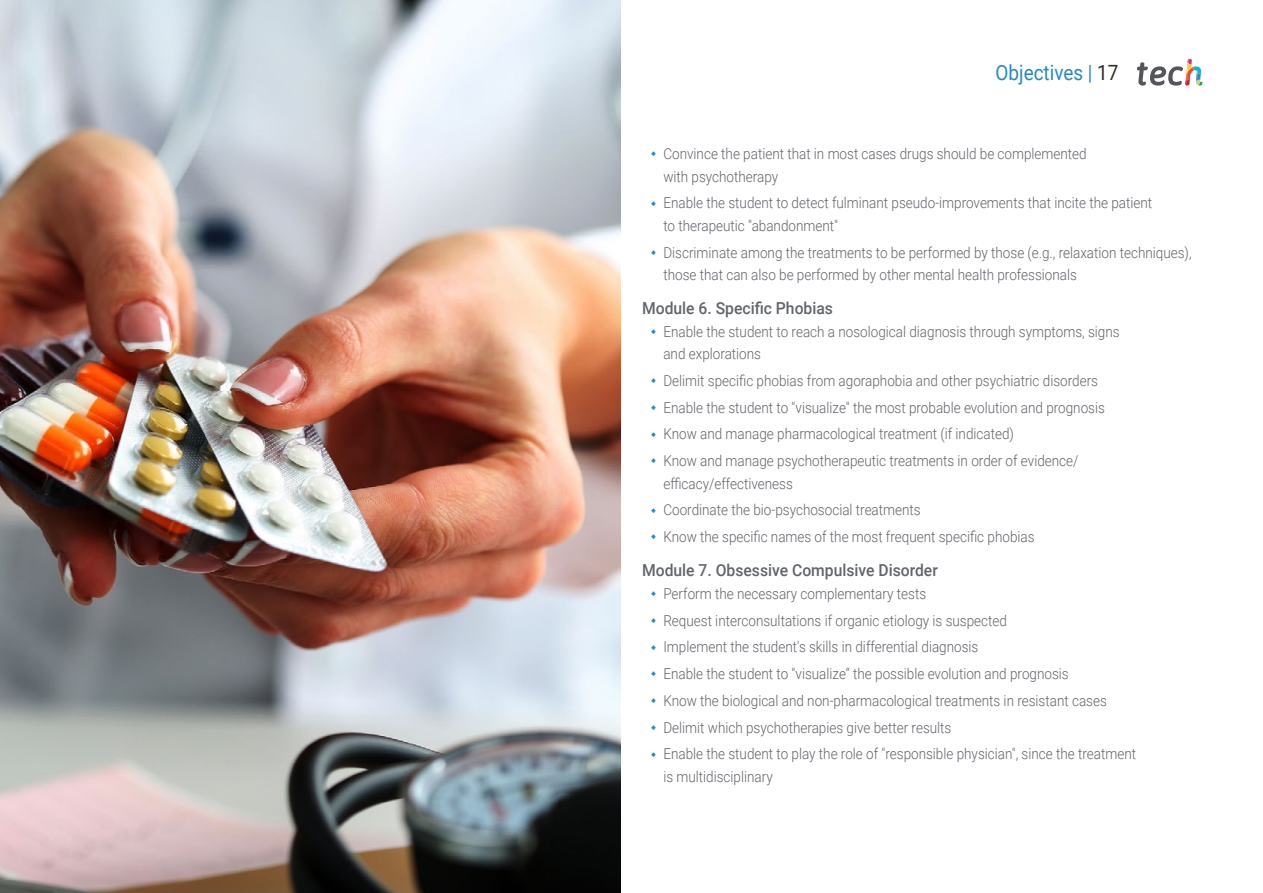
<style>
.page{position:relative;width:1263px;height:893px;background:#fff}
.page>*{position:absolute;margin:0;border:0;box-sizing:border-box;transform-origin:0 0}
.t1{font:21px "Roboto";color:#2488c9;scale:.9 1}
.t2{font:500 16.5px "Roboto";color:#61646a;scale:.95 1}
.t3{font:300 15px/26.7px "Roboto";color:#61646a;scale:.9 1}
.s1{color:#312e20}
</style>
<div class="page">
<svg style="left:1137px;top:59px;width:65px;height:27px"></svg>
<img style="left:0;top:0;width:621px;height:893px">
<h1 class="t1" style="left:996px;top:57px;width:138px">Objectives | <span class="s1">17</span></h1>
<p class="t3" style="left:663px;top:142px;width:472px;line-height:22.5px">Convince the patient that in most cases drugs should be complemented with psychotherapy</p>
<p class="t3" style="left:663px;top:191px;width:545px;line-height:22.5px">Enable the student to detect fulminant pseudo-improvements that incite the patient to therapeutic "abandonment"</p>
<p class="t3" style="left:663px;top:240px;width:588px;line-height:22.5px">Discriminate among the treatments to be performed by those (e.g., relaxation techniques), those that can also be performed by other mental health professionals</p>
<p class="t2" style="left:642px;top:297px;width:202px">Module 6. Specific Phobias</p>
<p class="t3" style="left:663px;top:320px;width:508px;line-height:22.5px">Enable the student to reach a nosological diagnosis through symptoms, signs and explorations</p>
<p class="t3" style="left:663px;top:367px;width:492px">Delimit specific phobias from agoraphobia and other psychiatric disorders Enable the student to "visualize" the most probable evolution and prognosis Know and manage pharmacological treatment (if indicated)<br>Know and manage psychotherapeutic treatments in order of evidence/</p>
<p class="t3" style="left:663px;top:469px;width:414px">efficacy/effectiveness<br>Coordinate the bio-psychosocial treatments<br>Know the specific names of the most frequent specific phobias</p>
<p class="t2" style="left:642px;top:559px;width:313px">Module 7. Obsessive Compulsive Disorder</p>
<p class="t3" style="left:663px;top:580px;width:527px">Perform the necessary complementary tests<br>Request interconsultations if organic etiology is suspected<br>Implement the student's skills in differential diagnosis<br>Enable the student to "visualize“ the possible evolution and prognosis<br>Know the biological and non-pharmacological treatments in resistant cases Delimit which psychotherapies give better results<br>Enable the student to play the role of "responsible physician", since the treatment</p>
<p class="t3" style="left:663px;top:763px;width:123px">is multidisciplinary</p>
</div>
